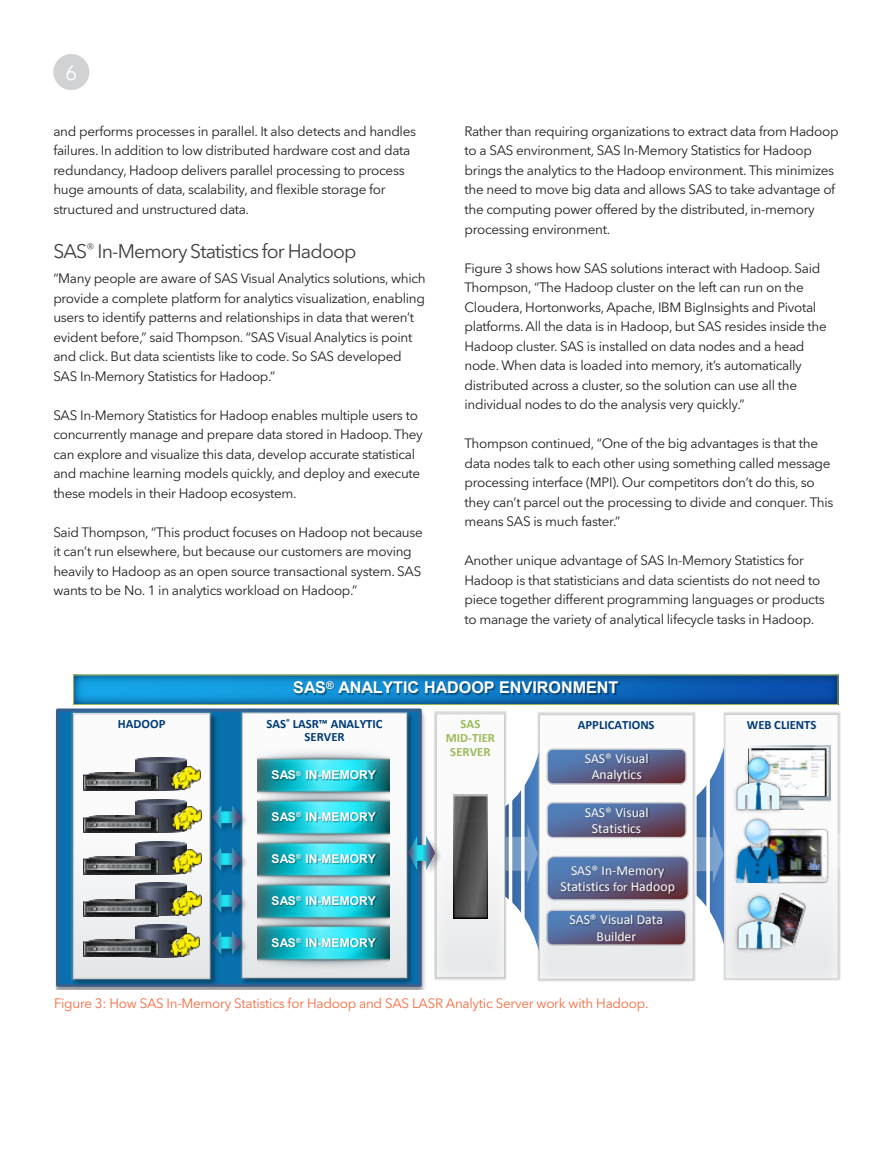
<style>
.page{position:relative;width:893px;height:1170px;background:#fff}
.page>*{position:absolute;margin:0;border:0;box-sizing:border-box;transform-origin:0 0}
.t1{font:21px "Avenir Next W1 G";color:#fff}
.Head_2_Black{font:19.5px "Avenir Next W1 G";letter-spacing:-.045em;color:#3e3e3f}
.t2{font:700 16.2px "Arial";color:#fff}
.t3{font:13.8px/16.5px "Calibri";color:#fff;text-align:center}
.Body{font:13.5px/19.5px "Avenir Next W1 G";letter-spacing:-.025em;color:#231f20}
.Figure_Caption{font:13.5px "Avenir Next W1 G";letter-spacing:-.02em;color:#f36d41}
.t4{font:700 12.6px/13.6px "Calibri";color:#003b76;text-align:center}
.t5{font:700 12.6px/13.6px "Calibri";color:#9bbb59;text-align:center}
.t6{font:700 12.15px "Arial";color:#fff}
.s1{font-size:12.3px}
</style>
<div class="page">
<div style="left:53px;top:54px;width:36px;height:36px;background:#d1d2d4;border-radius:50%"></div>
<div style="left:58px;top:710px;width:362px;height:275px;background:#0871ad"></div>
<svg style="left:508px;top:764px;width:27px;height:53px"></svg>
<svg style="left:521px;top:764px;width:4px;height:60px"></svg>
<hr style="left:509px;top:735px;width:3px;height:223px;background:#fff">
<img style="left:236px;top:708px;width:184px;height:281px">
<img style="left:256px;top:708px;width:27px;height:1px">
<img style="left:239px;top:709px;width:171px;height:272px">
<svg style="left:244px;top:714px;width:161px;height:261px;background:#f3f4f5"></svg>
<div style="left:242px;top:712px;width:165px;height:265px;border:1px solid #c7c8ca"></div>
<img style="left:67px;top:708px;width:156px;height:281px">
<img style="left:107px;top:709px;width:76px;height:1px">
<img style="left:70px;top:710px;width:144px;height:271px">
<div style="left:74px;top:713px;width:136px;height:265px;background:linear-gradient(to bottom,#fff,#e6e9ea)"></div>
<div style="left:73px;top:713px;width:137px;height:265px;border:1px solid #c7c8ca"></div>
<svg style="left:123px;top:832px;width:19px;height:51px"></svg>
<img style="left:135px;top:757px;width:52px;height:33px">
<img style="left:135px;top:924px;width:52px;height:33px">
<img style="left:135px;top:882px;width:52px;height:33px">
<img style="left:135px;top:841px;width:52px;height:33px">
<img style="left:135px;top:799px;width:52px;height:33px">
<img style="left:434px;top:711px;width:74px;height:269px">
<img style="left:438px;top:715px;width:65px;height:260px">
<div style="left:436px;top:713px;width:69px;height:264px;border:1px solid #c7c8ca"></div>
<img style="left:453px;top:794px;width:35px;height:124px">
<img style="left:169px;top:766px;width:31px;height:23px">
<img style="left:170px;top:806px;width:31px;height:24px">
<img style="left:171px;top:849px;width:31px;height:24px">
<img style="left:170px;top:891px;width:31px;height:24px">
<img style="left:168px;top:933px;width:31px;height:23px">
<img style="left:535px;top:712px;width:161px;height:270px">
<img style="left:541px;top:716px;width:6px;height:261px">
<svg style="left:485px;top:824px;width:55px;height:158px"></svg>
<img style="left:258px;top:743px;width:132px;height:42px">
<img style="left:264px;top:763px;width:33px;height:22px">
<img style="left:291px;top:765px;width:6px;height:18px">
<img style="left:297px;top:763px;width:13px;height:22px">
<img style="left:310px;top:763px;width:4px;height:22px">
<img style="left:314px;top:763px;width:71px;height:22px">
<img style="left:258px;top:785px;width:132px;height:42px">
<img style="left:264px;top:804px;width:33px;height:23px">
<img style="left:291px;top:807px;width:6px;height:18px">
<img style="left:297px;top:804px;width:13px;height:23px">
<img style="left:310px;top:804px;width:4px;height:23px">
<img style="left:314px;top:804px;width:71px;height:23px">
<img style="left:258px;top:827px;width:132px;height:42px">
<img style="left:264px;top:846px;width:33px;height:23px">
<img style="left:291px;top:849px;width:6px;height:18px">
<img style="left:297px;top:846px;width:13px;height:23px">
<img style="left:310px;top:846px;width:4px;height:23px">
<img style="left:314px;top:846px;width:71px;height:23px">
<img style="left:258px;top:869px;width:132px;height:41px">
<img style="left:264px;top:888px;width:33px;height:22px">
<img style="left:291px;top:891px;width:6px;height:18px">
<img style="left:297px;top:888px;width:13px;height:22px">
<img style="left:310px;top:888px;width:4px;height:22px">
<img style="left:314px;top:888px;width:71px;height:22px">
<img style="left:258px;top:910px;width:132px;height:64px">
<img style="left:264px;top:930px;width:33px;height:28px">
<img style="left:291px;top:933px;width:6px;height:17px">
<img style="left:297px;top:930px;width:13px;height:28px">
<img style="left:310px;top:930px;width:4px;height:28px">
<img style="left:314px;top:930px;width:71px;height:28px">
<img style="left:209px;top:802px;width:42px;height:36px">
<svg style="left:212px;top:805px;width:29px;height:24px"></svg>
<img style="left:209px;top:844px;width:42px;height:36px">
<svg style="left:212px;top:847px;width:29px;height:23px"></svg>
<img style="left:209px;top:885px;width:42px;height:37px">
<svg style="left:212px;top:889px;width:29px;height:23px"></svg>
<img style="left:209px;top:927px;width:42px;height:37px">
<svg style="left:212px;top:930px;width:29px;height:24px"></svg>
<img style="left:75px;top:676px;width:761px;height:26px">
<div style="left:73px;top:674px;width:765px;height:30px;border:1px solid #9bbb59"></div>
<img style="left:283px;top:674px;width:45px;height:35px">
<img style="left:319px;top:674px;width:9px;height:25px">
<img style="left:328px;top:674px;width:302px;height:35px">
<img style="left:84px;top:772px;width:75px;height:18px">
<img style="left:84px;top:815px;width:75px;height:17px">
<img style="left:84px;top:856px;width:75px;height:18px">
<img style="left:84px;top:899px;width:75px;height:17px">
<img style="left:84px;top:939px;width:75px;height:17px">
<img style="left:405px;top:832px;width:40px;height:47px">
<svg style="left:408px;top:835px;width:27px;height:35px"></svg>
<img style="left:724px;top:712px;width:117px;height:269px">
<img style="left:726px;top:716px;width:111px;height:261px">
<div style="left:724px;top:714px;width:115px;height:265px;border:1px solid #c7c8ca"></div>
<img style="left:790px;top:746px;width:41px;height:63px">
<img style="left:726px;top:746px;width:64px;height:73px">
<img style="left:734px;top:754px;width:48px;height:57px">
<img style="left:760px;top:827px;width:70px;height:57px">
<img style="left:792px;top:892px;width:13px;height:56px">
<img style="left:727px;top:885px;width:65px;height:73px">
<img style="left:736px;top:893px;width:48px;height:57px">
<svg style="left:832px;top:821px;width:9px;height:60px"></svg>
<img style="left:733px;top:815px;width:49px;height:67px">
<svg style="left:547px;top:712px;width:178px;height:268px"></svg>
<h1 class="t1" style="left:65px;top:60px;width:14px">6</h1>
<p class="Body" style="left:53px;top:121px;width:364px">and performs processes in parallel. It also detects and handles failures. In addition to low distributed hardware cost and data redundancy, Hadoop delivers parallel processing to process huge amounts of data, scalability, and flexible storage for structured and unstructured data.</p>
<p class="Head_2_Black" style="left:53px;top:239px;width:305px">SAS<sup>®</sup> In-Memory Statistics for Hadoop</p>
<p class="Body" style="left:53px;top:268px;width:374px">“Many people are aware of SAS Visual Analytics solutions, which provide a complete platform for analytics visualization, enabling users to identify patterns and relationships in data that weren’t evident before,” said Thompson. “SAS Visual Analytics is point and click. But data scientists like to code. So SAS developed SAS In-Memory Statistics for Hadoop.”</p>
<p class="Body" style="left:53px;top:405px;width:371px">SAS In-Memory Statistics for Hadoop enables multiple users to concurrently manage and prepare data stored in Hadoop. They can explore and visualize this data, develop accurate statistical and machine learning models quickly, and deploy and execute these models in their Hadoop ecosystem.</p>
<p class="Body" style="left:53px;top:522px;width:371px">Said Thompson, “This product focuses on Hadoop not because it can’t run elsewhere, but because our customers are moving heavily to Hadoop as an open source transactional system. SAS wants to be No. 1 in analytics workload on Hadoop.”</p>
<p class="Body" style="left:464px;top:121px;width:376px">Rather than requiring organizations to extract data from Hadoop to a SAS environment, SAS In-Memory Statistics for Hadoop brings the analytics to the Hadoop environment. This minimizes the need to move big data and allows SAS to take advantage of the computing power offered by the distributed, in-memory processing environment.</p>
<p class="Body" style="left:464px;top:258px;width:364px">Figure 3 shows how SAS solutions interact with Hadoop. Said Thompson, “The Hadoop cluster on the left can run on the Cloudera, Hortonworks, Apache, IBM BigInsights and Pivotal platforms. All the data is in Hadoop, but SAS resides inside the Hadoop cluster. SAS is installed on data nodes and a head node. When data is loaded into memory, it’s automatically distributed across a cluster, so the solution can use all the individual nodes to do the analysis very quickly.”</p>
<p class="Body" style="left:464px;top:433px;width:371px">Thompson continued, “One of the big advantages is that the data nodes talk to each other using something called message processing interface (MPI). Our competitors don’t do this, so they can’t parcel out the processing to divide and conquer. This means SAS is much faster.”</p>
<p class="Body" style="left:464px;top:550px;width:362px">Another unique advantage of SAS In-Memory Statistics for Hadoop is that statisticians and data scientists do not need to piece together different programming languages or products to manage the variety of analytical lifecycle tasks in Hadoop.</p>
<p class="t2" style="left:293px;top:677px;width:327px">SAS<sup>®</sup> ANALYTIC HADOOP ENVIRONMENT</p>
<p class="t4" style="left:266px;top:716px;width:118px">SAS<sup>®</sup> LASR™ ANALYTIC<br>SERVER</p>
<p class="t4" style="left:118px;top:717px;width:49px">HADOOP</p>
<p class="t5" style="left:446px;top:717px;width:51px">SAS<br>MID-TIER<br>SERVER</p>
<p class="t4" style="left:578px;top:718px;width:78px">APPLICATIONS</p>
<p class="t3" style="left:585px;top:750px;width:65px">SAS® Visual<br>Analytics</p>
<p class="t3" style="left:585px;top:803px;width:65px">SAS® Visual<br>Statistics</p>
<p class="t6" style="left:272px;top:766px;width:106px">SAS<sup>®</sup> IN-MEMORY</p>
<p class="t6" style="left:272px;top:808px;width:106px">SAS<sup>®</sup> IN-MEMORY</p>
<p class="t6" style="left:272px;top:850px;width:106px">SAS<sup>®</sup> IN-MEMORY</p>
<p class="t6" style="left:272px;top:892px;width:106px">SAS<sup>®</sup> IN-MEMORY</p>
<p class="t6" style="left:272px;top:934px;width:106px">SAS<sup>®</sup> IN-MEMORY</p>
<p class="t3" style="left:561px;top:861px;width:116px">SAS® In-Memory<br>Statistics <span class="s1">for</span> Hadoop</p>
<p class="t3" style="left:570px;top:911px;width:95px">SAS® Visual Data<br>Builder</p>
<p class="Figure_Caption" style="left:54px;top:994px;width:596px">Figure 3: How SAS In-Memory Statistics for Hadoop and SAS LASR Analytic Server work with Hadoop.</p>
<p class="t4" style="left:747px;top:717px;width:71px">WEB CLIENTS</p>
</div>
